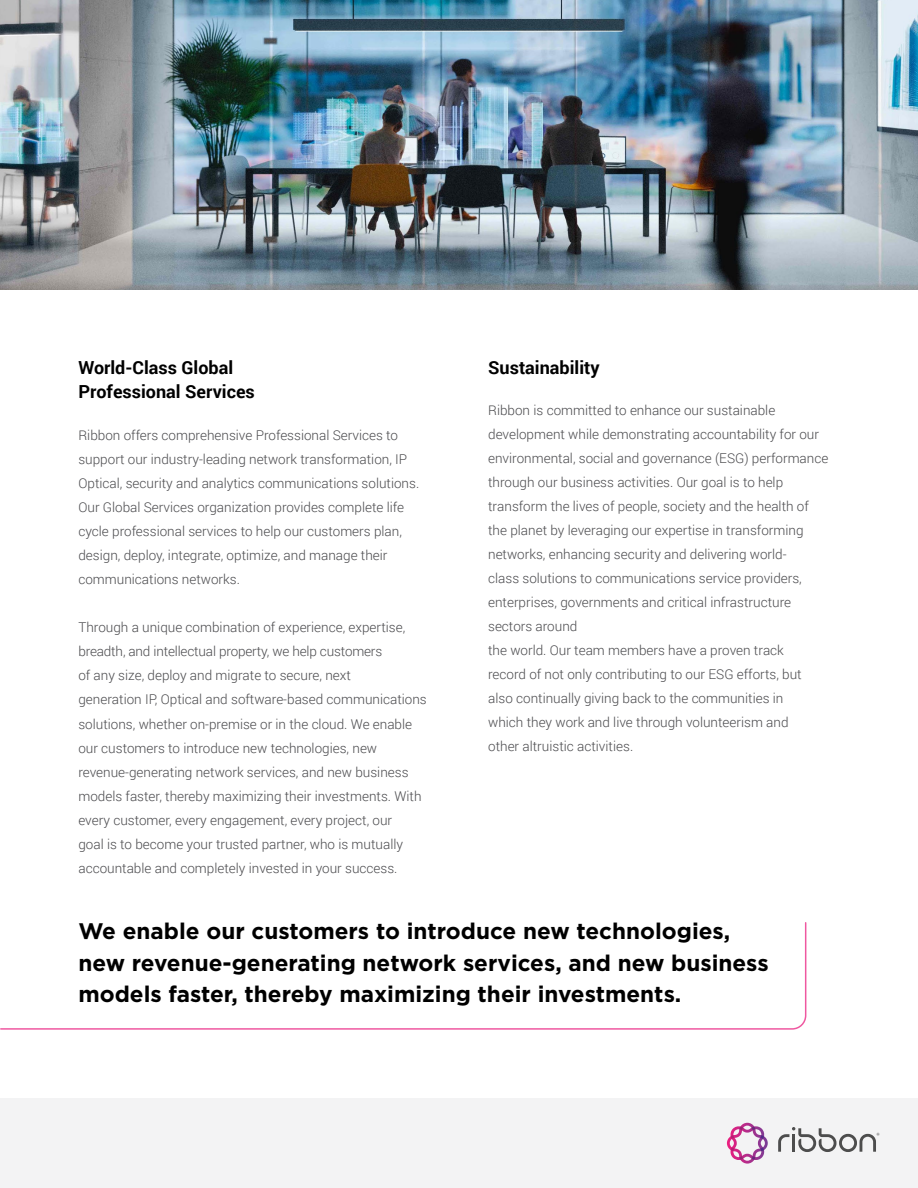
<style>
.page{position:relative;width:918px;height:1188px;background:#fff}
.page>*{position:absolute;margin:0;border:0;box-sizing:border-box;transform-origin:0 0}
.t1{font:700 22.5px/31.5px "Gotham";color:#000}
.t2{font:700 18px/24px "Roboto";color:#000}
.t3{font:300 13.5px/24px "Roboto";color:#4a4a4d}
</style>
<div class="page">
<svg style="left:0;top:922px;width:807px;height:108px"></svg>
<div style="left:0;top:1098px;width:918px;height:90px;background:#f3f3f4"></div>
<svg style="left:727px;top:1123px;width:41px;height:41px"></svg>
<svg style="left:778px;top:1127px;width:102px;height:25px"></svg>
<img style="left:0;top:0;width:918px;height:290px">
<h2 class="t2" style="left:78px;top:355px;width:178px">World-Class Global<br>Professional Services</h2>
<h2 class="t2" style="left:488px;top:355px;width:113px">Sustainability</h2>
<p class="t3" style="left:78px;top:423px;width:342px">Ribbon offers comprehensive Professional Services to support our industry-leading network transformation, IP Optical, security and analytics communications solutions.<br>Our Global Services organization provides complete life cycle professional services to help our customers plan, design, deploy, integrate, optimize, and manage their communications networks.</p>
<p class="t3" style="left:78px;top:615px;width:350px">Through a unique combination of experience, expertise, breadth, and intellectual property, we help customers<br>of any size, deploy and migrate to secure, next<br>generation IP, Optical and software-based communications solutions, whether on-premise or in the cloud. We enable our customers to introduce new technologies, new revenue-generating network services, and new business models faster, thereby maximizing their investments. With every customer, every engagement, every project, our<br>goal is to become your trusted partner, who is mutually accountable and completely invested in your success.</p>
<p class="t3" style="left:488px;top:398px;width:342px">Ribbon is committed to enhance our sustainable development while demonstrating accountability for our environmental, social and governance (ESG) performance through our business activities. Our goal is to help transform the lives of people, society and the health of the planet by leveraging our expertise in transforming networks, enhancing security and delivering world-<br>class solutions to communications service providers, enterprises, governments and critical infrastructure sectors around<br>the world. Our team members have a proven track<br>record of not only contributing to our ESG efforts, but also continually giving back to the communities in<br>which they work and live through volunteerism and<br>other altruistic activities.</p>
<h1 class="t1" style="left:78px;top:915px;width:692px">We enable our customers to introduce new technologies, new revenue-generating network services, and new business models faster, thereby maximizing their investments.</h1>
</div>
